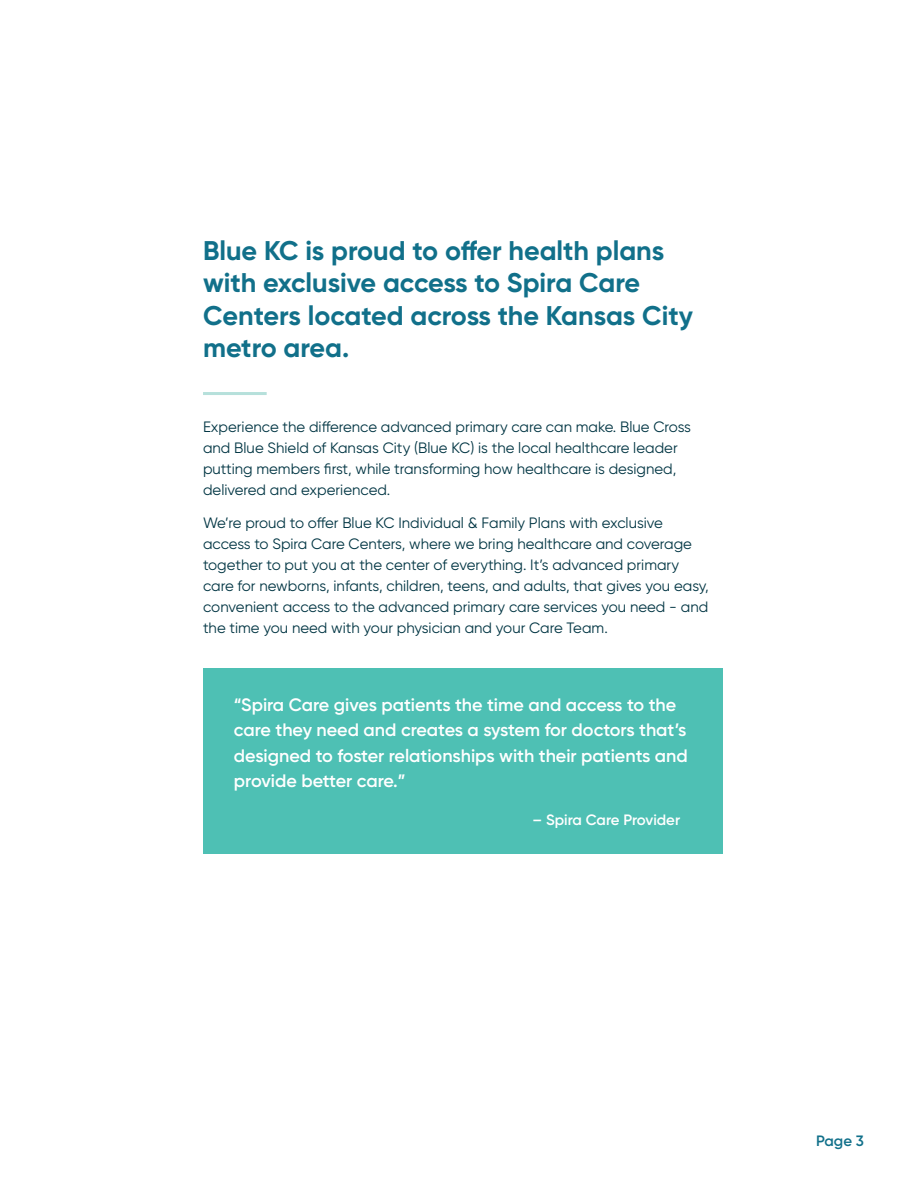
<style>
.page{position:relative;width:918px;height:1188px;background:#fff}
.page>*{position:absolute;margin:0;border:0;box-sizing:border-box;transform-origin:0 0}
.t1{font:700 27px/32.1px "Gilroy";color:#11708a}
.t2{font:600 18px/25.5px "Gilroy";color:#fff}
.t3{font:15px/21px "Gilroy";color:#003543}
.t4{font:600 15px "Gilroy";color:#fff}
.t5{font:600 15px "Gilroy";color:#11708a}
</style>
<div class="page">
<div style="left:203px;top:669px;width:520px;height:185px;background:#4ec0b4"></div>
<hr style="left:203px;top:392px;width:64px;height:3px;background:#b6e0db">
<p class="t1" style="left:203px;top:235px;width:491px">Blue KC is proud to offer health plans with exclusive access to Spira Care<br>Centers located across the Kansas City metro area.</p>
<p class="t3" style="left:203px;top:416px;width:489px">Experience the difference advanced primary care can make. Blue Cross and Blue Shield of Kansas City (Blue KC) is the local healthcare leader putting members first, while transforming how healthcare is designed, delivered and experienced.</p>
<p class="t3" style="left:203px;top:512px;width:507px">We’re proud to offer Blue KC Individual &amp; Family Plans with exclusive access to Spira Care Centers, where we bring healthcare and coverage together to put you at the center of everything. It’s advanced primary care for newborns, infants, children, teens, and adults, that gives you easy, convenient access to the advanced primary care services you need - and the time you need with your physician and your Care Team.</p>
<p class="t2" style="left:234px;top:692px;width:455px">“Spira Care gives patients the time and access to the care they need and creates a system for doctors that’s designed to foster relationships with their patients and provide better care.”</p>
<p class="t4" style="left:533px;top:810px;width:149px">– Spira Care Provider</p>
<p class="t5" style="left:816px;top:1131px;width:49px">Page 3</p>
</div>
